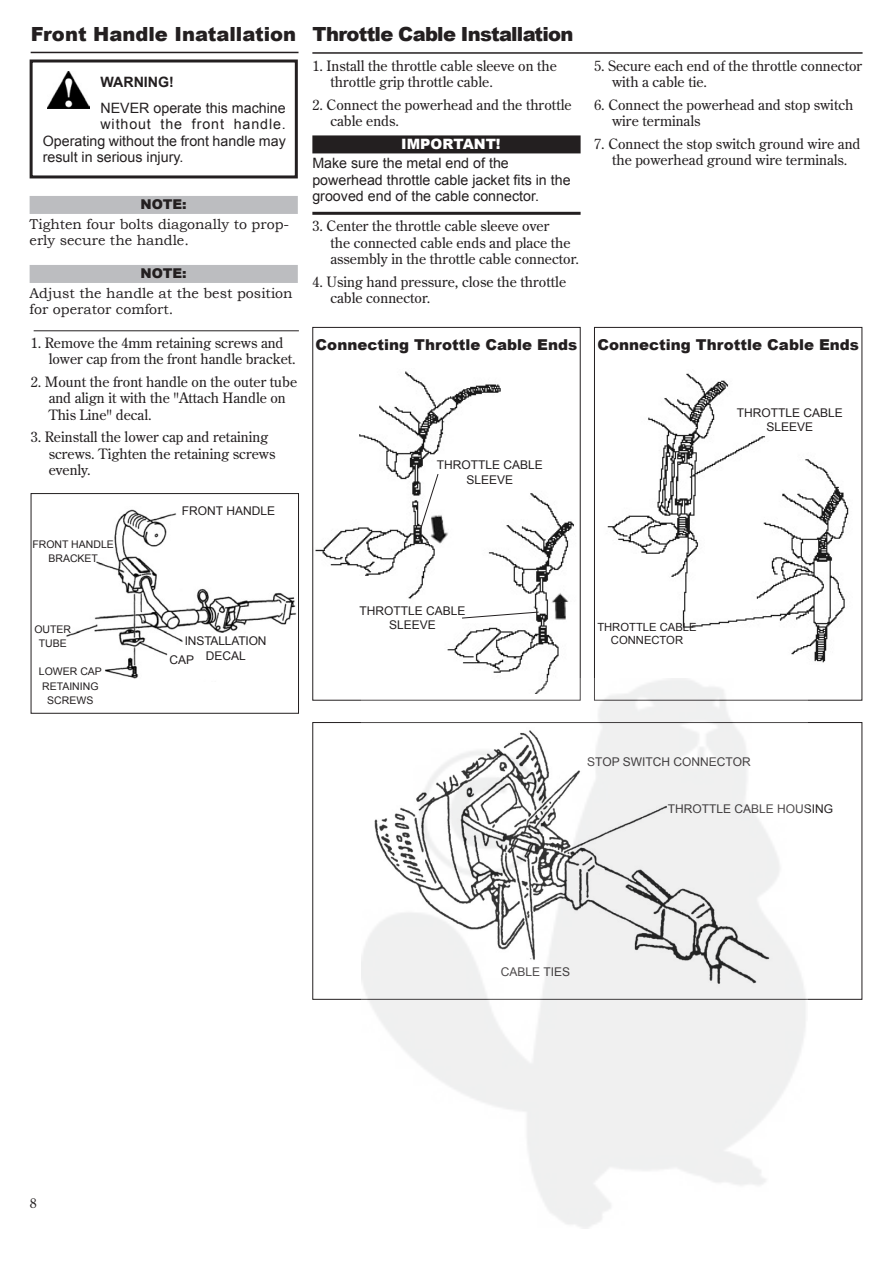
<style>
.page{position:relative;width:893px;height:1263px;background:#fff}
.page>*{position:absolute;margin:0;border:0;box-sizing:border-box;transform-origin:0 0}
.t1{font:900 19.5px "Arial";letter-spacing:-.025em;color:#231f20}
.t2{font:900 19.5px "Arial";color:#231f20}
.t3{font:900 15px "Arial";color:#231f20}
.t4{font:14.25px/16.5px "Century Old Style Std";color:#231f20}
.t5{font:14.25px/16.5px "Arial";color:#231f20}
.t6{font:14.25px/16.5px "Bookman Old Style";color:#231f20}
.t7{font:14.25px "Arial";letter-spacing:.065em;color:#231f20}
.t8{font:900 14.25px "Arial";color:#fff}
.t9{font:700 14.25px "Arial";color:#231f20}
.t10{font:900 13.5px "Arial";color:#231f20}
.t11{font:13.5px "Century Old Style Std";color:#231f20}
.t12{font:12px/14.2px "Arial";color:#231f20;text-align:center}
.t13{font:11.25px/13.4px "Arial";color:#231f20;text-align:center}
.t14{font:10.5px/14.2px "Arial";color:#231f20;text-align:center}
</style>
<div class="page">
<hr style="left:31px;top:52px;width:268px;height:1px;background:#231f20">
<div style="left:30px;top:59px;width:268px;height:119px;border:3px solid #231f20"></div>
<img style="left:47px;top:72px;width:42px;height:36px">
<div style="left:30px;top:196px;width:268px;height:18px;background:#bcbdc0"></div>
<div style="left:30px;top:265px;width:268px;height:18px;background:#bcbdc0"></div>
<hr style="left:34px;top:330px;width:265px;height:1px;background:#231f20">
<img style="left:66px;top:509px;width:231px;height:170px">
<div style="left:31px;top:493px;width:268px;height:221px;border:1px solid #231f20"></div>
<hr style="left:312px;top:52px;width:550px;height:2px;background:#231f20">
<div style="left:312px;top:135px;width:269px;height:18px;background:#231f20"></div>
<hr style="left:312px;top:212px;width:269px;height:3px;background:#231f20">
<img style="left:315px;top:371px;width:259px;height:307px">
<img style="left:607px;top:373px;width:242px;height:290px">
<svg style="left:419px;top:473px;width:20px;height:59px"></svg>
<svg style="left:461px;top:611px;width:78px;height:8px"></svg>
<div style="left:312px;top:327px;width:269px;height:373px;border:1px solid #231f20"></div>
<div style="left:594px;top:327px;width:268px;height:373px;border:1px solid #231f20"></div>
<img style="left:361px;top:678px;width:447px;height:551px">
<h1 class="t2" style="left:31px;top:20px;width:267px">Front Handle Inatallation</h1>
<p class="t9" style="left:100px;top:73px;width:75px">WARNING!</p>
<p class="t5" style="left:100px;top:100px;width:187px">NEVER operate this machine</p>
<p class="t7" style="left:100px;top:115px;width:187px">without the front handle.</p>
<p class="t5" style="left:43px;top:133px;width:244px">Operating without the front handle may</p>
<p class="t5" style="left:43px;top:149px;width:142px">result in serious injury.</p>
<p class="t10" style="left:141px;top:195px;width:48px">NOTE:</p>
<p class="t6" style="left:30px;top:216px;width:261px">Tighten four bolts diagonally to prop&shy;erly secure the handle.</p>
<p class="t10" style="left:141px;top:264px;width:48px">NOTE:</p>
<p class="t6" style="left:30px;top:285px;width:265px">Adjust the handle at the best position for operator comfort.</p>
<p class="t4" style="left:49px;top:334px;width:249px;text-indent:-18px">1. Remove the 4mm retaining screws and lower cap from the front handle bracket.</p>
<p class="t4" style="left:49px;top:373px;width:250px;text-indent:-18px">2. Mount the front handle on the outer tube and align it with the "Attach Handle on<br>This Line" decal.</p>
<p class="t4" style="left:49px;top:429px;width:228px;text-indent:-18px">3. Reinstall the lower cap and retaining screws. Tighten the retaining screws evenly.</p>
<p class="t12" style="left:182px;top:503px;width:95px">FRONT HANDLE</p>
<p class="t14" style="left:32px;top:537px;width:83px">FRONT HANDLE<br>BRACKET</p>
<h1 class="t1" style="left:312px;top:20px;width:262px">Throttle Cable Installation</h1>
<p class="t4" style="left:330px;top:57px;width:228px;text-indent:-18px">1. Install the throttle cable sleeve on the throttle grip throttle cable.</p>
<p class="t4" style="left:330px;top:96px;width:243px;text-indent:-18px">2. Connect the powerhead and the throttle cable ends.</p>
<p class="t8" style="left:401px;top:133px;width:101px">IMPORTANT!</p>
<p class="t5" style="left:312px;top:155px;width:260px">Make sure the metal end of the powerhead throttle cable jacket fits in the grooved end of the cable connector.</p>
<p class="t4" style="left:330px;top:218px;width:250px;text-indent:-18px">3. Center the throttle cable sleeve over<br>the connected cable ends and place the assembly in the throttle cable connector.</p>
<p class="t4" style="left:330px;top:273px;width:237px;text-indent:-18px">4. Using hand pressure, close the throttle cable connector.</p>
<p class="t3" style="left:316px;top:333px;width:263px">Connecting Throttle Cable Ends</p>
<p class="t12" style="left:437px;top:458px;width:108px">THROTTLE CABLE<br>SLEEVE</p>
<p class="t4" style="left:612px;top:57px;width:252px;text-indent:-18px">5. Secure each end of the throttle connector with a cable tie.</p>
<p class="t4" style="left:612px;top:96px;width:243px;text-indent:-18px">6. Connect the powerhead and stop switch wire terminals</p>
<p class="t4" style="left:594px;top:135px;width:268px;text-align:center">7. Connect the stop switch ground wire and the powerhead ground wire terminals.</p>
<p class="t3" style="left:597px;top:333px;width:263px">Connecting Throttle Cable Ends</p>
<p class="t12" style="left:737px;top:406px;width:108px">THROTTLE CABLE<br>SLEEVE</p>
<p class="t14" style="left:34px;top:622px;width:38px">OUTER<br>TUBE</p>
<p class="t14" style="left:39px;top:665px;width:65px">LOWER CAP<br>RETAINING<br>SCREWS</p>
<p class="t12" style="left:170px;top:634px;width:99px;text-align:left;text-indent:15px">INSTALLATION<br>CAP DECAL</p>
<p class="t12" style="left:359px;top:604px;width:108px">THROTTLE CABLE<br>SLEEVE</p>
<p class="t13" style="left:597px;top:620px;width:101px">THROTTLE CABLE<br>CONNECTOR</p>
<p class="t12" style="left:587px;top:755px;width:165px">STOP SWITCH CONNECTOR</p>
<p class="t12" style="left:668px;top:802px;width:167px">THROTTLE CABLE HOUSING</p>
<p class="t12" style="left:501px;top:965px;width:71px">CABLE TIES</p>
<p class="t11" style="left:30px;top:1195px;width:8px">8</p>
</div>
